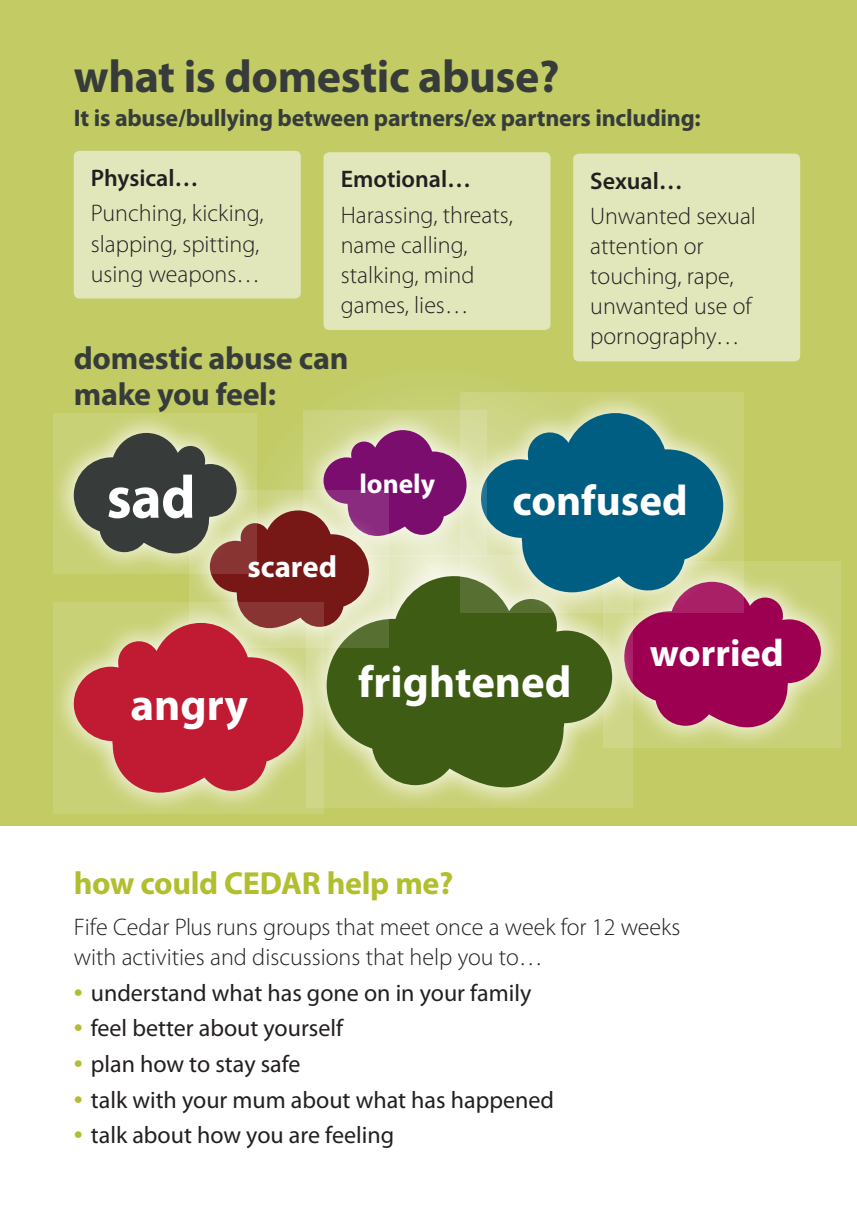
<style>
.page{position:relative;width:857px;height:1225px;background:#fff}
.page>*{position:absolute;margin:0;border:0;box-sizing:border-box;transform-origin:0 0}
.t1{font:700 60.8px "Myriad Pro";color:#fff;scale:.95 1}
.t2{font:700 46px "Myriad Pro";letter-spacing:-.01em;color:#373c3b}
.t3{font:700 44.8px "Myriad Pro";color:#fff}
.t4{font:700 42.8px "Myriad Pro";color:#fff}
.t5{font:700 38.4px "Myriad Pro";color:#fff}
.t6{font:700 32px/36px "Myriad Pro";letter-spacing:-.01em;color:#373c3b}
.t7{font:700 32px "Myriad Pro";letter-spacing:-.01em;color:#b1be2d}
.t8{font:700 30.6px "Myriad Pro";color:#fff}
.t9{font:700 27.4px "Myriad Pro";color:#fff}
.t10{font:300 24px/30px "Myriad Pro";color:#231f20}
.t11{font:24px "Myriad Pro";color:#231f20}
.t12{font:700 24px "Myriad Pro";letter-spacing:-.01em;color:#373c3b}
.t13{font:600 24px "Myriad Pro";color:#231f20}
.s1{font-size:32px;color:#b1be2d}
</style>
<div class="page">
<div style="left:0;top:0;width:856px;height:825px;background:#c2cb64"></div>
<svg style="left:347px;top:387px;width:303px;height:387px"></svg>
<svg style="left:632px;top:561px;width:208px;height:186px;background:#ccd37e"></svg>
<svg style="left:632px;top:582px;width:188px;height:145px;background:#ab3561"></svg>
<svg style="left:324px;top:612px;width:308px;height:196px;background:#cdd085"></svg>
<svg style="left:466px;top:612px;width:145px;height:175px;background:#607830"></svg>
<svg style="left:460px;top:392px;width:283px;height:220px;background:#c3be83"></svg>
<svg style="left:480px;top:413px;width:242px;height:179px;background:#3d818b"></svg>
<svg style="left:303px;top:410px;width:183px;height:146px;background:#d4db9f"></svg>
<svg style="left:54px;top:602px;width:270px;height:211px;background:#ccd37e"></svg>
<svg style="left:54px;top:413px;width:203px;height:160px;background:#cbd37d"></svg>
<svg style="left:74px;top:430px;width:392px;height:362px;background:#9d745a"></svg>
<div style="left:74px;top:151px;width:226px;height:147px;background:#e2e7bb;border-radius:6px"></div>
<div style="left:323px;top:152px;width:227px;height:178px;background:#e2e7bb;border-radius:6px"></div>
<div style="left:573px;top:154px;width:226px;height:207px;background:#e2e7bb;border-radius:6px"></div>
<h2 class="t2" style="left:74px;top:46px;width:487px">what is domestic abuse?</h2>
<p class="t12" style="left:74px;top:102px;width:628px">It is abuse/bullying between partners/ex partners including:</p>
<p class="t13" style="left:91px;top:162px;width:109px">Physical…</p>
<p class="t10" style="left:91px;top:198px;width:174px">Punching, kicking, slapping, spitting, using weapons…</p>
<p class="t13" style="left:340px;top:164px;width:132px">Emotional…</p>
<p class="t10" style="left:340px;top:200px;width:173px">Harassing, threats, name calling, stalking, mind games, lies…</p>
<h3 class="t6" style="left:74px;top:339px;width:276px">domestic abuse can make you feel:</h3>
<p class="t13" style="left:590px;top:165px;width:94px">Sexual…</p>
<p class="t10" style="left:590px;top:201px;width:167px">Unwanted sexual attention or touching, rape, unwanted use of pornography…</p>
<h1 class="t1" style="left:106px;top:457px;width:95px">sad</h1>
<p class="t8" style="left:247px;top:546px;width:91px">scared</p>
<p class="t9" style="left:359px;top:466px;width:77px">lonely</p>
<h3 class="t4" style="left:512px;top:473px;width:177px">confused</h3>
<h3 class="t3" style="left:130px;top:676px;width:119px">angry</h3>
<h3 class="t3" style="left:358px;top:652px;width:215px">frightened</h3>
<h3 class="t5" style="left:649px;top:628px;width:135px">worried</h3>
<h3 class="t7" style="left:74px;top:862px;width:381px">how could CEDAR help me?</h3>
<p class="t10" style="left:74px;top:911px;width:607px">Fife Cedar Plus runs groups that meet once a week for 12 weeks with activities and discussions that help you to…</p>
<p class="t11" style="left:74px;top:977px;width:459px"><span class="s1">•</span> understand what has gone on in your family</p>
<p class="t11" style="left:74px;top:1013px;width:271px"><span class="s1">•</span> feel better about yourself</p>
<p class="t11" style="left:74px;top:1049px;width:228px"><span class="s1">•</span> plan how to stay safe</p>
<p class="t11" style="left:74px;top:1084px;width:481px"><span class="s1">•</span> talk with your mum about what has happened</p>
<p class="t11" style="left:74px;top:1120px;width:322px"><span class="s1">•</span> talk about how you are feeling</p>
</div>
